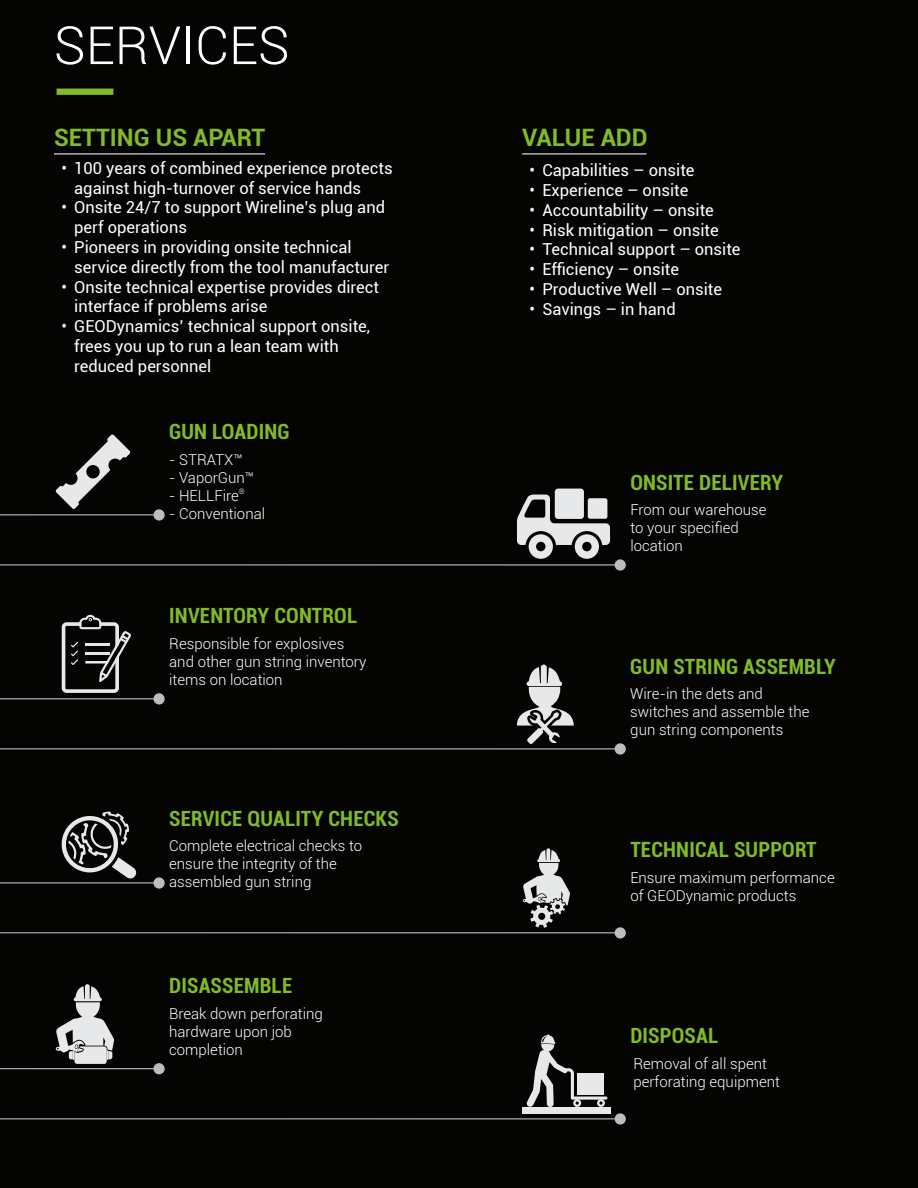
<style>
.page{position:relative;width:918px;height:1188px;background:#040503}
.page>*{position:absolute;margin:0;border:0;box-sizing:border-box;transform-origin:0 0}
.t1{font:300 52.65px "Roboto";color:#fff}
.t2{font:700 24px "Roboto";color:#82bb27}
.t3{font:700 condensed 21px "Roboto";letter-spacing:.01em;color:#82bb27}
.t4{font:16.5px/19.8px "Roboto";color:#fff}
.t5{font:300 15px/18px "Roboto";color:#fff}
.t6{font:300 7.5px "Roboto";color:#fff}
</style>
<div class="page">
<svg style="left:0;top:984px;width:165px;height:91px"></svg>
<div style="left:523px;top:1107px;width:88px;height:7px;background:#e7e8e9"></div>
<svg style="left:526px;top:1034px;width:81px;height:73px"></svg>
<div style="left:577px;top:1073px;width:27px;height:22px;background:#e7e8e9"></div>
<svg style="left:0;top:1113px;width:626px;height:12px"></svg>
<svg style="left:0;top:812px;width:626px;height:127px"></svg>
<svg style="left:0;top:615px;width:626px;height:140px"></svg>
<svg style="left:0;top:434px;width:626px;height:137px"></svg>
<div style="left:57px;top:89px;width:56px;height:6px;background:#82bb27"></div>
<hr style="left:54px;top:153px;width:211px;height:2px;background:#b2b3b7">
<hr style="left:522px;top:153px;width:125px;height:2px;background:#b2b3b7">
<p class="t1" style="left:54px;top:9px;width:237px">SERVICES</p>
<p class="t2" style="left:54px;top:121px;width:213px">SETTING US APART</p>
<p class="t4" style="left:74px;top:158px;width:320px;text-indent:-13px">• 100 years of combined experience protects against high-turnover of service hands</p>
<p class="t4" style="left:74px;top:197px;width:312px;text-indent:-13px">• Onsite 24/7 to support Wireline’s plug and perf operations</p>
<p class="t4" style="left:74px;top:237px;width:317px;text-indent:-13px">• Pioneers in providing onsite technical service directly from the tool manufacturer</p>
<p class="t4" style="left:74px;top:276px;width:306px;text-indent:-13px">• Onsite technical expertise provides direct interface if problems arise</p>
<p class="t4" style="left:74px;top:316px;width:297px;text-indent:-13px">• GEODynamics’ technical support onsite, frees you up to run a lean team with reduced personnel</p>
<p class="t3" style="left:169px;top:417px;width:122px">GUN LOADING</p>
<p class="t5" style="left:169px;top:450px;width:75px">- STRATX™</p>
<p class="t5" style="left:169px;top:468px;width:86px">- VaporGun™</p>
<p class="t5" style="left:169px;top:486px;width:71px">- HELLFire</p>
<p class="t6" style="left:239px;top:486px;width:8px">®</p>
<p class="t5" style="left:169px;top:504px;width:98px">- Conventional</p>
<p class="t3" style="left:169px;top:601px;width:189px">INVENTORY CONTROL</p>
<p class="t5" style="left:169px;top:634px;width:199px">Responsible for explosives and other gun string inventory items on location</p>
<p class="t3" style="left:169px;top:803px;width:231px">SERVICE QUALITY CHECKS</p>
<p class="t5" style="left:169px;top:836px;width:195px">Complete electrical checks to ensure the integrity of the assembled gun string</p>
<p class="t3" style="left:169px;top:971px;width:125px">DISASSEMBLE</p>
<p class="t5" style="left:169px;top:1004px;width:155px">Break down perforating hardware upon job completion</p>
<p class="t2" style="left:522px;top:121px;width:127px">VALUE ADD</p>
<p class="t4" style="left:530px;top:160px;width:166px">• Capabilities – onsite</p>
<p class="t4" style="left:530px;top:180px;width:160px">• Experience – onsite</p>
<p class="t4" style="left:530px;top:200px;width:186px">• Accountability – onsite</p>
<p class="t4" style="left:530px;top:219px;width:191px">• Risk mitigation – onsite</p>
<p class="t4" style="left:530px;top:239px;width:212px">• Technical support – onsite</p>
<p class="t4" style="left:530px;top:259px;width:151px">• Efficiency – onsite</p>
<p class="t4" style="left:530px;top:279px;width:194px">• Productive Well – onsite</p>
<p class="t4" style="left:530px;top:299px;width:148px">• Savings – in hand</p>
<p class="t3" style="left:630px;top:467px;width:154px">ONSITE DELIVERY</p>
<p class="t5" style="left:630px;top:500px;width:138px">From our warehouse to your specified location</p>
<p class="t3" style="left:630px;top:652px;width:207px">GUN STRING ASSEMBLY</p>
<p class="t5" style="left:630px;top:685px;width:181px">Wire-in the dets and switches and assemble the gun string components</p>
<p class="t3" style="left:630px;top:835px;width:188px">TECHNICAL SUPPORT</p>
<p class="t5" style="left:630px;top:868px;width:206px">Ensure maximum performance of GEODynamic products</p>
<p class="t3" style="left:630px;top:1021px;width:89px">DISPOSAL</p>
<p class="t5" style="left:633px;top:1054px;width:148px">Removal of all spent perforating equipment</p>
</div>
